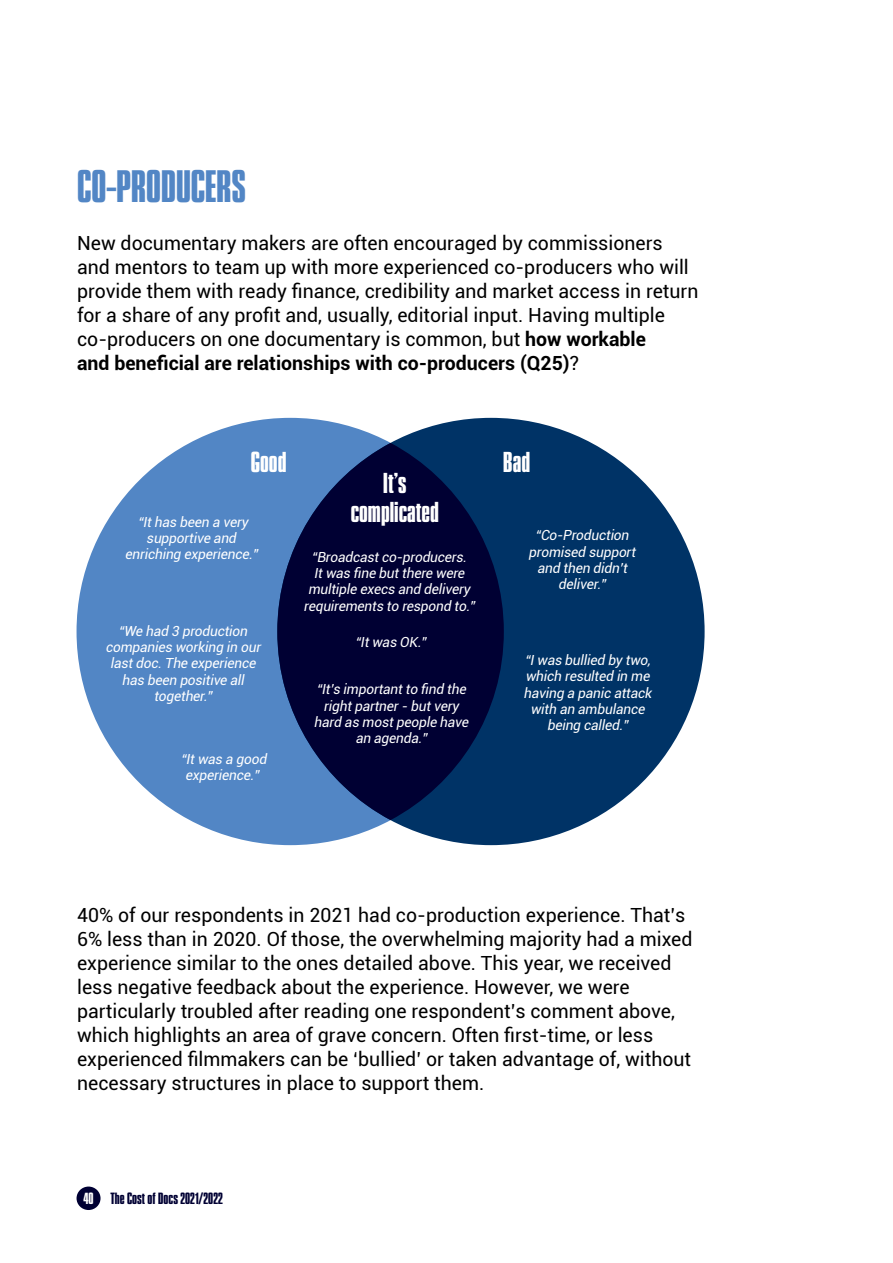
<style>
.page{position:relative;width:893px;height:1263px;background:#fff}
.page>*{position:absolute;margin:0;border:0;box-sizing:border-box;transform-origin:0 0}
.t1{font:39px "Press Gothic W01";color:#5286c5}
.t2{font:24.75px "Press Gothic W01";color:#fff}
.t3{font:19.5px/24px "Roboto";color:#000}
.t4{font:italic 13.95px/16.2px "Roboto";color:#fff;text-align:center}
.t5{font:13.95px "Press Gothic W01";color:#003}
.s1{font-weight:700}
.s2{color:#fff}
</style>
<div class="page">
<div style="left:77px;top:418px;width:427px;height:427px;background:#5286c5;border-radius:50%"></div>
<div style="left:277px;top:418px;width:428px;height:427px;background:#036;border-radius:50%"></div>
<div style="left:277px;top:443px;width:227px;height:377px;background:#003;border-radius:50%"></div>
<div style="left:77px;top:1186px;width:24px;height:24px;background:#003;border-radius:50%"></div>
<h1 class="t1" style="left:77px;top:161px;width:171px">CO-PRODUCERS</h1>
<p class="t3" style="left:77px;top:230px;width:623px">New documentary makers are often encouraged by commissioners and mentors to team up with more experienced co-producers who will provide them with ready finance, credibility and market access in return for a share of any profit and, usually, editorial input. Having multiple co-producers on one documentary is common, but <span class="s1">how workable<br>and beneficial are relationships with co-producers (Q25)</span>?</p>
<p class="t2" style="left:251px;top:446px;width:37px">Good</p>
<p class="t2" style="left:503px;top:446px;width:29px">Bad</p>
<p class="t2" style="left:383px;top:467px;width:25px">It’s</p>
<p class="t2" style="left:351px;top:496px;width:90px">complicated</p>
<p class="t4" style="left:138px;top:513px;width:115px">“Ithas been a very</p>
<p class="t4" style="left:125px;top:529px;width:137px">supportive and enriching experience.”</p>
<p class="t4" style="left:529px;top:527px;width:111px">“Co-Production promised support and then didn’t deliver.”</p>
<p class="t4" style="left:303px;top:548px;width:176px">“Broadcastco-producers.<br>Itwas fine butthere were multiple execs and delivery requirements to respond to.”</p>
<p class="t4" style="left:355px;top:633px;width:76px">“Itwas OK.”</p>
<p class="t4" style="left:314px;top:681px;width:159px">“It’s importantto find the rightpartner-butvery hard as mostpeople have an agenda.”</p>
<p class="t4" style="left:105px;top:622px;width:160px">“We had 3 production companies working in our lastdoc.The experience has been positive all together.”</p>
<p class="t4" style="left:523px;top:651px;width:133px">“Iwas bullied by two, which resulted in me having a panic attack with an ambulance being called.”</p>
<p class="t4" style="left:181px;top:750px;width:90px">“Itwas a good experience.”</p>
<p class="t3" style="left:77px;top:902px;width:617px">40% of our respondents in 2021 had co-production experience. That’s 6% less than in 2020. Of those, the overwhelming majority had a mixed experience similar to the ones detailed above. This year, we received less negative feedback about the experience. However, we were particularly troubled after reading one respondent’s comment above, which highlights an area of grave concern. Often first-time, or less experienced filmmakers can be ‘bullied’ or taken advantage of, without necessary structures in place to support them.</p>
<p class="t5" style="left:83px;top:1189px;width:141px"><span class="s2">40</span> The Cost of Docs 2021/2022</p>
</div>
